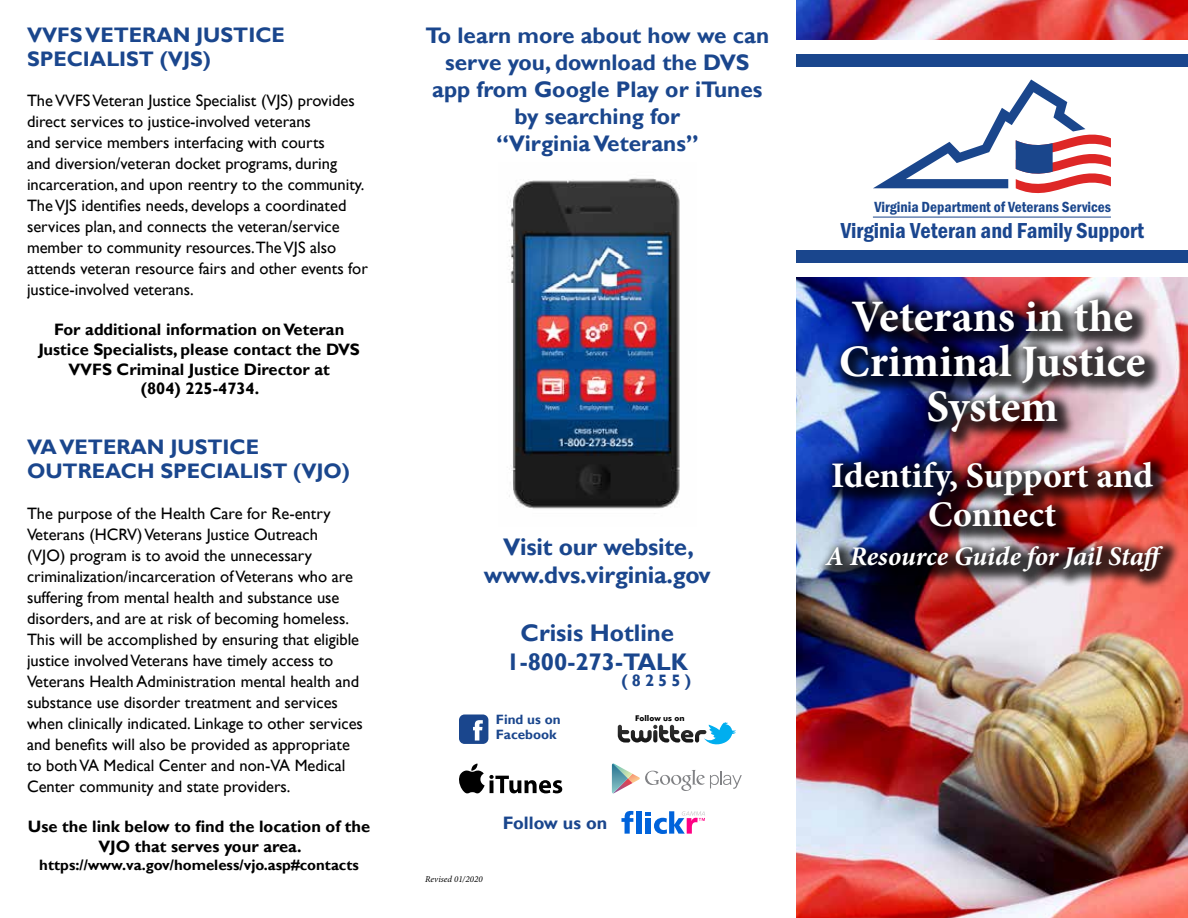
<style>
.page{position:relative;width:1188px;height:918px;background:#fff}
.page>*{position:absolute;margin:0;border:0;box-sizing:border-box;transform-origin:0 0}
.t1{font:700 45px/45px "Minion Pro";color:#fff;text-align:center}
.t2{font:700 36px/39px "Minion Pro";color:#fff;text-align:center}
.t3{font:italic 700 27px "Minion Pro";letter-spacing:-.005em;color:#fff}
.t4{font:700 24px/28.8px "Gill Sans";letter-spacing:-.01em;color:#1a468d;text-align:center}
.t5{font:700 22.5px/27px "Gill Sans";color:#1a468d;text-align:center}
.t6{font:600 condensed 22.5px "Franklin Gothic";color:#1a468f}
.t7{font:700 21px/24px "Gill Sans";color:#1a468d}
.t8{font:700 18px "Gill Sans";color:#1a468d}
.t9{font:16.5px/21px "Gill Sans";color:#000}
.t10{font:700 16.5px/19.8px "Gill Sans";color:#000;text-align:center}
.t11{font:700 16.5px "Gill Sans";color:#1a468d}
.t12{font:600 condensed 15.3px "Franklin Gothic";color:#1a468c}
.t13{font:700 15px "Gill Sans";color:#000}
.t14{font:700 13.5px/15px "Gill Sans";color:#1a468d}
.t15{font:italic 9px "Minion Pro";color:#000}
.t16{font:700 7.95px "Futura BT";color:#000}
</style>
<div class="page">
<svg style="left:459px;top:715px;width:29px;height:29px"></svg>
<svg style="left:618px;top:722px;width:118px;height:22px"></svg>
<svg style="left:459px;top:764px;width:103px;height:29px"></svg>
<svg style="left:612px;top:764px;width:130px;height:29px"></svg>
<svg style="left:621px;top:811px;width:13px;height:23px"></svg>
<div style="left:636px;top:811px;width:5px;height:23px;background:#0063db"></div>
<svg style="left:646px;top:811px;width:59px;height:23px"></svg>
<img style="left:508px;top:178px;width:172px;height:331px">
<img style="left:796px;top:0;width:392px;height:40px">
<img style="left:796px;top:277px;width:392px;height:641px">
<div style="left:816px;top:290px;width:365px;height:300px;background:#000;opacity:.75"></div>
<div style="left:796px;top:54px;width:392px;height:13px;background:#1a468d"></div>
<div style="left:796px;top:250px;width:392px;height:13px;background:#1a468d"></div>
<svg style="left:873px;top:80px;width:238px;height:114px"></svg>
<hr style="left:873px;top:217px;width:238px;height:1px;background:#1a468c">
<p class="t7" style="left:27px;top:23px;width:259px">VVFS Veteran Justic e<br>Spec ialist (VJS)</p>
<p class="t9" style="left:27px;top:91px;width:342px">The VVFS Veteran Justice Specialist (VJS) provides direct services to justice-involved veterans<br>and service members interfacing with courts<br>and diversion/veteran docket programs, during incarceration, and upon reentry to the community.<br>The VJS identifies needs, develops a coordinated services plan, and connects the veteran/service member to community resources.The VJS also attends veteran resource fairs and other events for justice-involved veterans.</p>
<p class="t10" style="left:38px;top:320px;width:323px">For additional information on Veteran Justice Specialists, please contact the DVS VVFS Criminal Justice Director at<br>(804) 225-4734.</p>
<p class="t7" style="left:27px;top:436px;width:234px">VA Veteran Justice<br>Outreach</p>
<p class="t7" style="left:160px;top:460px;width:191px">Spec ialist (VJO)</p>
<p class="t9" style="left:27px;top:503px;width:337px">The purpose of the Health Care for Re-entry Veterans (HCRV) Veterans Justice Outreach<br>(VJO) program is to avoid the unnecessary criminalization/incarceration of Veterans who are suffering from mental health and substance use disorders, and are at risk of becoming homeless.<br>This will be accomplished by ensuring that eligible justice involved Veterans have timely access to Veterans Health Administration mental health and substance use disorder treatment and services when clinically indicated. Linkage to other services and benefits will also be provided as appropriate to both VA Medical Center and non-VA Medical Center community and state providers.</p>
<p class="t10" style="left:28px;top:817px;width:344px">Use the link below to find the location of the<br>VJO that serves your area.</p>
<p class="t13" style="left:39px;top:855px;width:321px">https://www.va.gov/homeless/vjo.asp#contacts</p>
<h3 class="t5" style="left:425px;top:22px;width:345px">To learn more about how we can serve you, download the DVS app from Google Play or iTunes by searching for<br>“Virginia Veterans”</h3>
<h3 class="t4" style="left:484px;top:533px;width:228px">Visit our website, www.dvs.virginia.gov</h3>
<h3 class="t4" style="left:506px;top:619px;width:183px">Crisis Hotline<br>1-800-273-TALK</h3>
<p class="t11" style="left:621px;top:671px;width:71px">(8255)</p>
<p class="t14" style="left:496px;top:712px;width:66px">Find us on<br>Facebook</p>
<p class="t16" style="left:635px;top:714px;width:51px">Follow us on</p>
<p class="t15" style="left:425px;top:873px;width:59px">Revised 01/2020</p>
<p class="t8" style="left:503px;top:812px;width:106px">Follow us on</p>
<p class="t12" style="left:874px;top:196px;width:238px">Virginia Department of Veterans Services</p>
<h3 class="t6" style="left:841px;top:215px;width:305px">Virginia Veteran and Family Support</h3>
<h1 class="t1" style="left:839px;top:293px;width:308px">Veterans in the<br>Criminal Justice<br>System</h1>
<h2 class="t2" style="left:831px;top:455px;width:323px">Identify, Support and<br>Connect</h2>
<h3 class="t3" style="left:826px;top:537px;width:342px">A Resource Guide for Jail Staff</h3>
</div>
